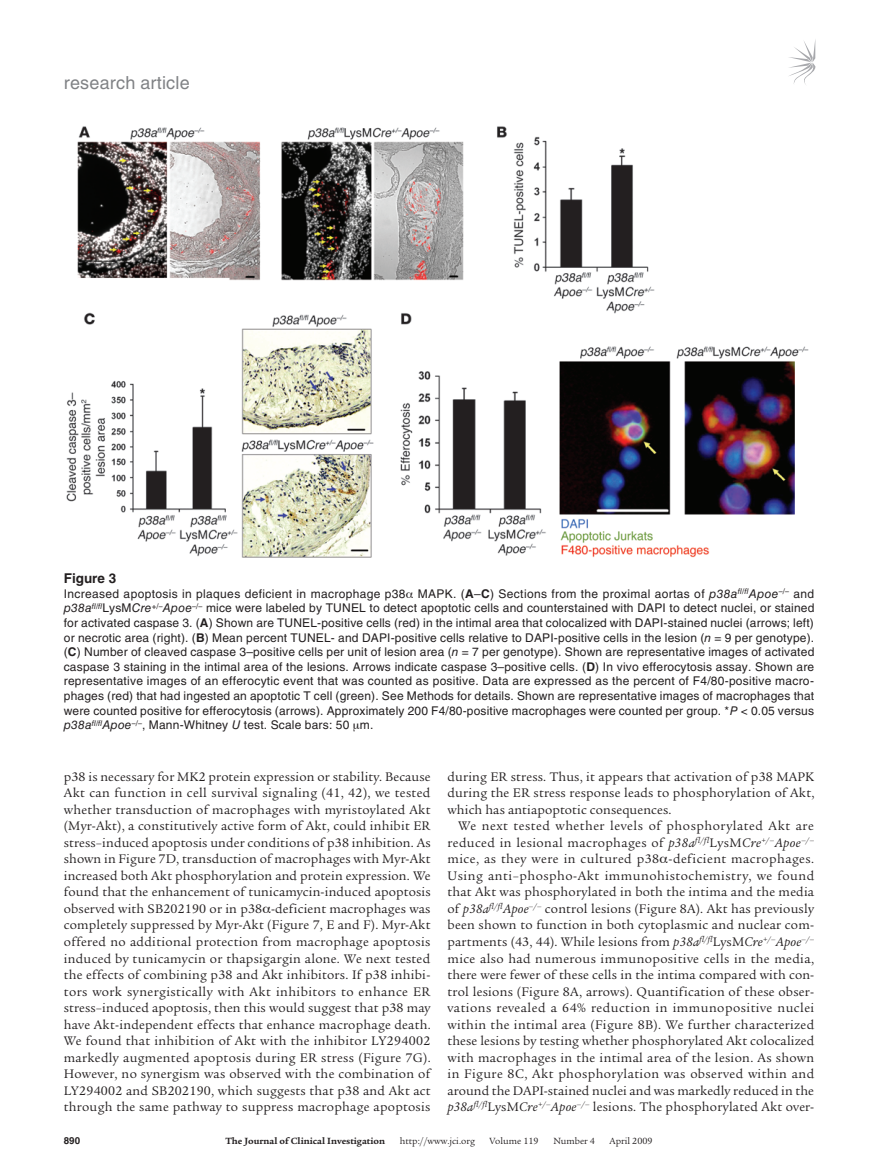
<style>
.page{position:relative;width:878px;height:1174px;background:#fff}
.page>*{position:absolute;margin:0;border:0;box-sizing:border-box;transform-origin:0 0}
.t1{font:18px "Helvetica LT Std";letter-spacing:.01em;color:#808285}
.t2{font:13.5px/16.5px "Legacy Serif Std";letter-spacing:.015em;color:#231f20;text-align:justify}
.t3{font:700 13.5px "Helvetica LT Std";color:#231f20}
.t4{font:12px/14.7px "Helvetica LT Std";letter-spacing:.015em;color:#231f20;text-align:justify}
.t5{font:9.75px "Legacy Serif Std";color:#231f20}
.t6{font:700 9.75px "Legacy Serif Std";color:#231f20}
.t7{font:700 9.75px "Helvetica LT Std";color:#231f20}
.s1{font-weight:700}
.s2{font-style:italic}
</style>
<div class="page">
<svg style="left:789px;top:41px;width:26px;height:44px"></svg>
<img style="left:66px;top:126px;width:743px;height:432px">
<h1 class="t1" style="left:64px;top:72px;width:127px">research article</h1>
<p class="t3" style="left:64px;top:570px;width:54px">Figure 3</p>
<p class="t4" style="left:64px;top:586px;width:752px">Increased apoptosis in plaques deficient in macrophage p38 MAPK. (<span class="s1">A</span>–<span class="s1">C</span>) Sections from the proximal aortas of <span class="s2">p38a</span><sup>fl/fl</sup><span class="s2">Apoe</span><sup>–/–</sup> and <span class="s2">p38a</span><sup>fl/fl</sup>LysM<span class="s2">Cre</span><sup>+/–</sup><span class="s2">Apoe</span><sup>–/–</sup> mice were labeled by TUNEL to detect apoptotic cells and counterstained with DAPI to detect nuclei, or stained for activated caspase 3. (<span class="s1">A</span>) Shown are TUNEL-positive cells (red) in the intimal area that colocalized with DAPI-stained nuclei (arrows; left) or necrotic area (right). (<span class="s1">B</span>) Mean percent TUNEL- and DAPI-positive cells relative to DAPI-positive cells in the lesion (<span class="s2">n</span> = 9 per genotype). (<span class="s1">C</span>) Number of cleaved caspase 3–positive cells per unit of lesion area (<span class="s2">n</span> = 7 per genotype). Shown are representative images of activated caspase 3 staining in the intimal area of the lesions. Arrows indicate caspase 3–positive cells. (<span class="s1">D</span>) In vivo efferocytosis assay. Shown are representative images of an efferocytic event that was counted as positive. Data are expressed as the percent of F4/80-positive macro&shy;phages (red) that had ingested an apoptotic T cell (green). See Methods for details. Shown are representative images of macrophages that were counted positive for efferocytosis (arrows). Approximately 200 F4/80-positive macrophages were counted per group. *<span class="s2">P</span> &lt; 0.05 versus <span class="s2">p38a</span><sup>fl/fl</sup><span class="s2">Apoe</span><sup>–/–</sup>, Mann-Whitney <span class="s2">U</span> test. Scale bars: 50 m.</p>
<p class="t2" style="left:64px;top:768px;width:368px">p38 is necessary for MK2 protein expression or stability. Because Akt can function in cell survival signaling (41, 42), we tested whether transduction of macrophages with myristoylated Akt (Myr-Akt), a constitutively active form of Akt, could inhibit ER stress–induced apoptosis under conditions of p38 inhibition. As shown in Figure 7D, transduction of macrophages with Myr-Akt increased both Akt phosphorylation and protein expression. We found that the enhancement of tunicamycin-induced apoptosis observed with SB202190 or in p38 -deficient macrophages was completely suppressed by Myr-Akt (Figure 7, E and F). Myr-Akt offered no additional protection from macrophage apoptosis induced by tunicamycin or thapsigargin alone. We next tested the effects of combining p38 and Akt inhibitors. If p38 inhibi&shy;tors work synergistically with Akt inhibitors to enhance ER stress–induced apoptosis, then this would suggest that p38 may have Akt-independent effects that enhance macrophage death.<br>We found that inhibition of Akt with the inhibitor LY294002 markedly augmented apoptosis during ER stress (Figure 7G).<br>However, no synergism was observed with the combination of LY294002 and SB202190, which suggests that p38 and Akt act through the same pathway to suppress macrophage apoptosis</p>
<p class="t2" style="left:447px;top:768px;width:368px">during ER stress. Thus, it appears that activation of p38 MAPK during the ER stress response leads to phosphorylation of Akt, which has antiapoptotic consequences.</p>
<p class="t2" style="left:447px;top:818px;width:368px;text-indent:11px">We next tested whether levels of phosphorylated Akt are reduced in lesional macrophages of <span class="s2">p38a</span><sup>fl/fl</sup>LysM<span class="s2">Cre</span><sup>+/–</sup><span class="s2">Apoe</span><sup>–/– </sup>mice, as they were in cultured p38 -deficient macrophages.<br>Using anti–phospho-Akt immunohistochemistry, we found that Akt was phosphorylated in both the intima and the media of <span class="s2">p38a</span><sup>fl/fl</sup><span class="s2">Apoe</span><sup>–/–</sup> control lesions (Figure 8A). Akt has previously been shown to function in both cytoplasmic and nuclear com&shy;partments (43, 44). While lesions from <span class="s2">p38a</span><sup>fl/fl</sup>LysM<span class="s2">Cre</span><sup>+/–</sup><span class="s2">Apoe</span><sup>–/– </sup>mice also had numerous immunopositive cells in the media, there were fewer of these cells in the intima compared with con&shy;trol lesions (Figure 8A, arrows). Quantification of these obser&shy;vations revealed a 64% reduction in immunopositive nuclei within the intimal area (Figure 8B). We further characterized these lesions by testing whether phosphorylated Akt colocalized with macrophages in the intimal area of the lesion. As shown in Figure 8C, Akt phosphorylation was observed within and around the DAPI-stained nuclei and was markedly reduced in the <span class="s2">p38a</span><sup>fl/fl</sup>LysM<span class="s2">Cre</span><sup>+/–</sup><span class="s2">Apoe</span><sup>–/–</sup> lesions. The phosphorylated Akt over-</p>
<p class="t7" style="left:64px;top:1134px;width:18px">890</p>
<p class="t6" style="left:225px;top:1135px;width:161px">The Journal of Clinical Investigation</p>
<p class="t5" style="left:400px;top:1135px;width:77px">http://www.jci.org</p>
<p class="t5" style="left:489px;top:1135px;width:50px">Volume 119</p>
<p class="t5" style="left:553px;top:1135px;width:43px">Number 4</p>
<p class="t5" style="left:609px;top:1135px;width:44px">April 2009</p>
</div>
